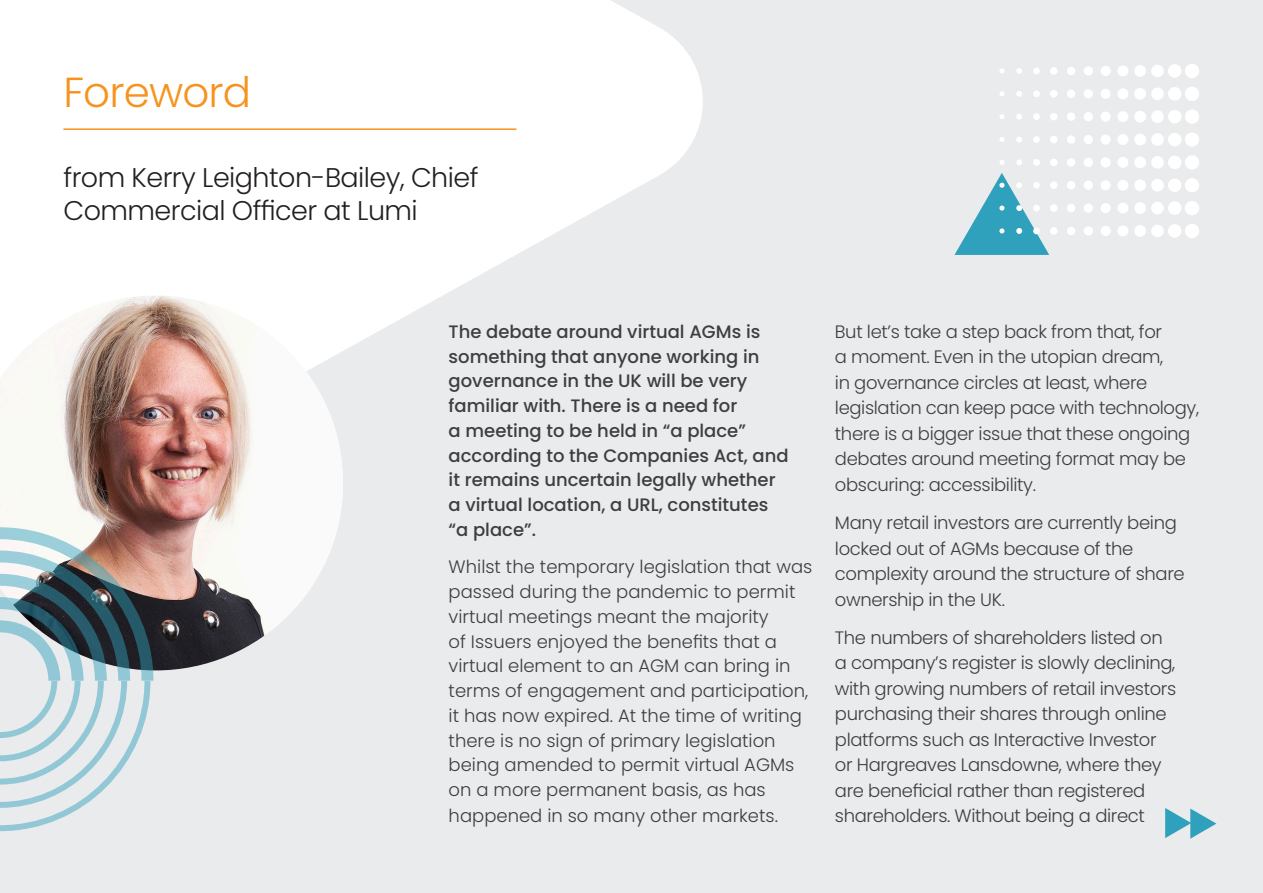
<style>
.page{position:relative;width:1263px;height:893px;background:#eaebec}
.page>*{position:absolute;margin:0;border:0;box-sizing:border-box;transform-origin:0 0}
.t1{font:300 42px "Poppins";letter-spacing:-.02em;color:#f7931d}
.t2{font:300 27px/33px "Poppins";letter-spacing:-.02em;color:#231f20}
.t3{font:300 18px/25.5px "Poppins";letter-spacing:-.02em;color:#3e3e3f}
.t4{font:300 18px/24.9px "Poppins";color:#3e3e3f}
.t5{font:500 18px/24.8px "Poppins";color:#3e3e3f}
</style>
<div class="page">
<svg style="left:0;top:0;width:703px;height:351px;fill:#fff"></svg>
<hr style="left:63px;top:128px;width:453px;height:2px;background:#f7931d">
<img style="left:0;top:296px;width:343px;height:374px">
<svg style="left:0;top:527px;width:153px;height:304px"></svg>
<div style="left:1185px;top:224px;width:14px;height:14px;background:#fff;border-radius:50%"></div>
<div style="left:1168px;top:224px;width:13px;height:14px;background:#fff;border-radius:50%"></div>
<div style="left:1151px;top:225px;width:13px;height:12px;background:#fff;border-radius:50%"></div>
<div style="left:1134px;top:225px;width:12px;height:12px;background:#fff;border-radius:50%"></div>
<div style="left:1117px;top:225px;width:11px;height:11px;background:#fff;border-radius:50%"></div>
<div style="left:1100px;top:226px;width:11px;height:10px;background:#fff;border-radius:50%"></div>
<div style="left:1084px;top:226px;width:9px;height:10px;background:#fff;border-radius:50%"></div>
<div style="left:1067px;top:227px;width:8px;height:8px;background:#fff;border-radius:50%"></div>
<div style="left:1050px;top:227px;width:7px;height:8px;background:#fff;border-radius:50%"></div>
<div style="left:1185px;top:201px;width:14px;height:14px;background:#fff;border-radius:50%"></div>
<div style="left:1168px;top:201px;width:13px;height:14px;background:#fff;border-radius:50%"></div>
<div style="left:1151px;top:202px;width:13px;height:12px;background:#fff;border-radius:50%"></div>
<div style="left:1134px;top:202px;width:12px;height:12px;background:#fff;border-radius:50%"></div>
<div style="left:1117px;top:203px;width:11px;height:11px;background:#fff;border-radius:50%"></div>
<div style="left:1100px;top:203px;width:11px;height:10px;background:#fff;border-radius:50%"></div>
<div style="left:1084px;top:203px;width:9px;height:10px;background:#fff;border-radius:50%"></div>
<div style="left:1067px;top:204px;width:8px;height:8px;background:#fff;border-radius:50%"></div>
<div style="left:1050px;top:204px;width:7px;height:8px;background:#fff;border-radius:50%"></div>
<div style="left:1185px;top:178px;width:14px;height:14px;background:#fff;border-radius:50%"></div>
<div style="left:1168px;top:178px;width:13px;height:14px;background:#fff;border-radius:50%"></div>
<div style="left:1151px;top:179px;width:13px;height:13px;background:#fff;border-radius:50%"></div>
<div style="left:1134px;top:179px;width:12px;height:12px;background:#fff;border-radius:50%"></div>
<div style="left:1117px;top:180px;width:11px;height:11px;background:#fff;border-radius:50%"></div>
<div style="left:1100px;top:180px;width:11px;height:10px;background:#fff;border-radius:50%"></div>
<div style="left:1084px;top:181px;width:9px;height:9px;background:#fff;border-radius:50%"></div>
<div style="left:1067px;top:181px;width:8px;height:8px;background:#fff;border-radius:50%"></div>
<div style="left:1050px;top:181px;width:7px;height:8px;background:#fff;border-radius:50%"></div>
<svg style="left:954px;top:173px;width:95px;height:82px"></svg>
<div style="left:1185px;top:155px;width:14px;height:15px;background:#fff;border-radius:50%"></div>
<div style="left:1168px;top:156px;width:13px;height:13px;background:#fff;border-radius:50%"></div>
<div style="left:1151px;top:156px;width:13px;height:13px;background:#fff;border-radius:50%"></div>
<div style="left:1134px;top:156px;width:12px;height:12px;background:#fff;border-radius:50%"></div>
<div style="left:1117px;top:157px;width:11px;height:11px;background:#fff;border-radius:50%"></div>
<div style="left:1100px;top:157px;width:11px;height:10px;background:#fff;border-radius:50%"></div>
<div style="left:1084px;top:158px;width:9px;height:9px;background:#fff;border-radius:50%"></div>
<div style="left:1067px;top:158px;width:8px;height:9px;background:#fff;border-radius:50%"></div>
<div style="left:1050px;top:159px;width:7px;height:7px;background:#fff;border-radius:50%"></div>
<div style="left:1033px;top:159px;width:7px;height:7px;background:#fff;border-radius:50%"></div>
<svg style="left:1016px;top:159px;width:6px;height:6px"></svg>
<svg style="left:999px;top:160px;width:5px;height:5px"></svg>
<div style="left:1185px;top:132px;width:14px;height:15px;background:#fff;border-radius:50%"></div>
<div style="left:1168px;top:133px;width:13px;height:13px;background:#fff;border-radius:50%"></div>
<div style="left:1151px;top:133px;width:13px;height:13px;background:#fff;border-radius:50%"></div>
<div style="left:1134px;top:134px;width:12px;height:11px;background:#fff;border-radius:50%"></div>
<div style="left:1117px;top:134px;width:11px;height:11px;background:#fff;border-radius:50%"></div>
<div style="left:1100px;top:134px;width:11px;height:11px;background:#fff;border-radius:50%"></div>
<div style="left:1084px;top:135px;width:9px;height:9px;background:#fff;border-radius:50%"></div>
<div style="left:1067px;top:135px;width:8px;height:9px;background:#fff;border-radius:50%"></div>
<div style="left:1050px;top:136px;width:7px;height:7px;background:#fff;border-radius:50%"></div>
<div style="left:1033px;top:136px;width:7px;height:7px;background:#fff;border-radius:50%"></div>
<svg style="left:1016px;top:137px;width:6px;height:5px"></svg>
<svg style="left:999px;top:137px;width:5px;height:5px"></svg>
<div style="left:1185px;top:109px;width:14px;height:15px;background:#fff;border-radius:50%"></div>
<div style="left:1168px;top:110px;width:13px;height:13px;background:#fff;border-radius:50%"></div>
<div style="left:1151px;top:110px;width:13px;height:13px;background:#fff;border-radius:50%"></div>
<div style="left:1134px;top:111px;width:12px;height:12px;background:#fff;border-radius:50%"></div>
<div style="left:1117px;top:111px;width:11px;height:11px;background:#fff;border-radius:50%"></div>
<div style="left:1100px;top:112px;width:11px;height:10px;background:#fff;border-radius:50%"></div>
<div style="left:1084px;top:112px;width:9px;height:9px;background:#fff;border-radius:50%"></div>
<div style="left:1067px;top:112px;width:8px;height:9px;background:#fff;border-radius:50%"></div>
<div style="left:1050px;top:113px;width:7px;height:7px;background:#fff;border-radius:50%"></div>
<div style="left:1033px;top:113px;width:7px;height:7px;background:#fff;border-radius:50%"></div>
<svg style="left:1016px;top:114px;width:6px;height:6px"></svg>
<svg style="left:999px;top:114px;width:5px;height:5px"></svg>
<div style="left:1185px;top:87px;width:14px;height:14px;background:#fff;border-radius:50%"></div>
<div style="left:1168px;top:87px;width:13px;height:14px;background:#fff;border-radius:50%"></div>
<div style="left:1151px;top:87px;width:13px;height:13px;background:#fff;border-radius:50%"></div>
<div style="left:1134px;top:88px;width:12px;height:12px;background:#fff;border-radius:50%"></div>
<div style="left:1117px;top:88px;width:11px;height:11px;background:#fff;border-radius:50%"></div>
<div style="left:1100px;top:89px;width:11px;height:10px;background:#fff;border-radius:50%"></div>
<div style="left:1084px;top:89px;width:9px;height:9px;background:#fff;border-radius:50%"></div>
<div style="left:1067px;top:90px;width:8px;height:8px;background:#fff;border-radius:50%"></div>
<div style="left:1050px;top:90px;width:7px;height:8px;background:#fff;border-radius:50%"></div>
<div style="left:1033px;top:90px;width:7px;height:7px;background:#fff;border-radius:50%"></div>
<svg style="left:1016px;top:91px;width:6px;height:6px"></svg>
<svg style="left:1000px;top:91px;width:4px;height:5px"></svg>
<div style="left:1185px;top:64px;width:14px;height:14px;background:#fff;border-radius:50%"></div>
<div style="left:1168px;top:64px;width:13px;height:14px;background:#fff;border-radius:50%"></div>
<div style="left:1151px;top:65px;width:13px;height:12px;background:#fff;border-radius:50%"></div>
<div style="left:1134px;top:65px;width:12px;height:12px;background:#fff;border-radius:50%"></div>
<div style="left:1117px;top:65px;width:11px;height:11px;background:#fff;border-radius:50%"></div>
<div style="left:1100px;top:66px;width:11px;height:10px;background:#fff;border-radius:50%"></div>
<div style="left:1084px;top:66px;width:9px;height:10px;background:#fff;border-radius:50%"></div>
<div style="left:1067px;top:67px;width:8px;height:8px;background:#fff;border-radius:50%"></div>
<div style="left:1050px;top:67px;width:7px;height:8px;background:#fff;border-radius:50%"></div>
<div style="left:1033px;top:68px;width:7px;height:6px;background:#fff;border-radius:50%"></div>
<svg style="left:1016px;top:68px;width:6px;height:6px"></svg>
<svg style="left:1000px;top:69px;width:4px;height:4px"></svg>
<svg style="left:1165px;top:808px;width:51px;height:31px"></svg>
<h1 class="t1" style="left:63px;top:68px;width:189px">Foreword</h1>
<h2 class="t2" style="left:63px;top:161px;width:417px">from Kerry Leighton-Bailey, Chief<br>Commercial Officer at Lumi</h2>
<p class="t5" style="left:449px;top:319px;width:341px">The debate around virtual AGMs is something that anyone working in governance in the UK will be very familiar with. There is a need for<br>a meeting to be held in “a place” according to the Companies Act, and it remains uncertain legally whether a virtual location, a URL, constitutes “a place”.</p>
<p class="t4" style="left:449px;top:555px;width:365px">Whilst the temporary legislation that was passed during the pandemic to permit virtual meetings meant the majority<br>of Issuers enjoyed the benefits that a virtual element to an AGM can bring in terms of engagement and participation, it has now expired. At the time of writing there is no sign of primary legislation being amended to permit virtual AGMs on a more permanent basis, as has happened in so many other markets.</p>
<p class="t3" style="left:835px;top:319px;width:366px">But let’s take a step back from that, for<br>a moment. Even in the utopian dream,<br>in governance circles at least, where legislation can keep pace with technology, there is a bigger issue that these ongoing debates around meeting format may be obscuring: accessibility.</p>
<p class="t3" style="left:835px;top:510px;width:351px">Many retail investors are currently being locked out of AGMs because of the complexity around the structure of share ownership in the UK.</p>
<p class="t3" style="left:835px;top:625px;width:343px">The numbers of shareholders listed on a company’s register is slowly declining, with growing numbers of retail investors purchasing their shares through online platforms such as Interactive Investor or Hargreaves Lansdowne, where they are beneficial rather than registered shareholders. Without being a direct</p>
</div>
